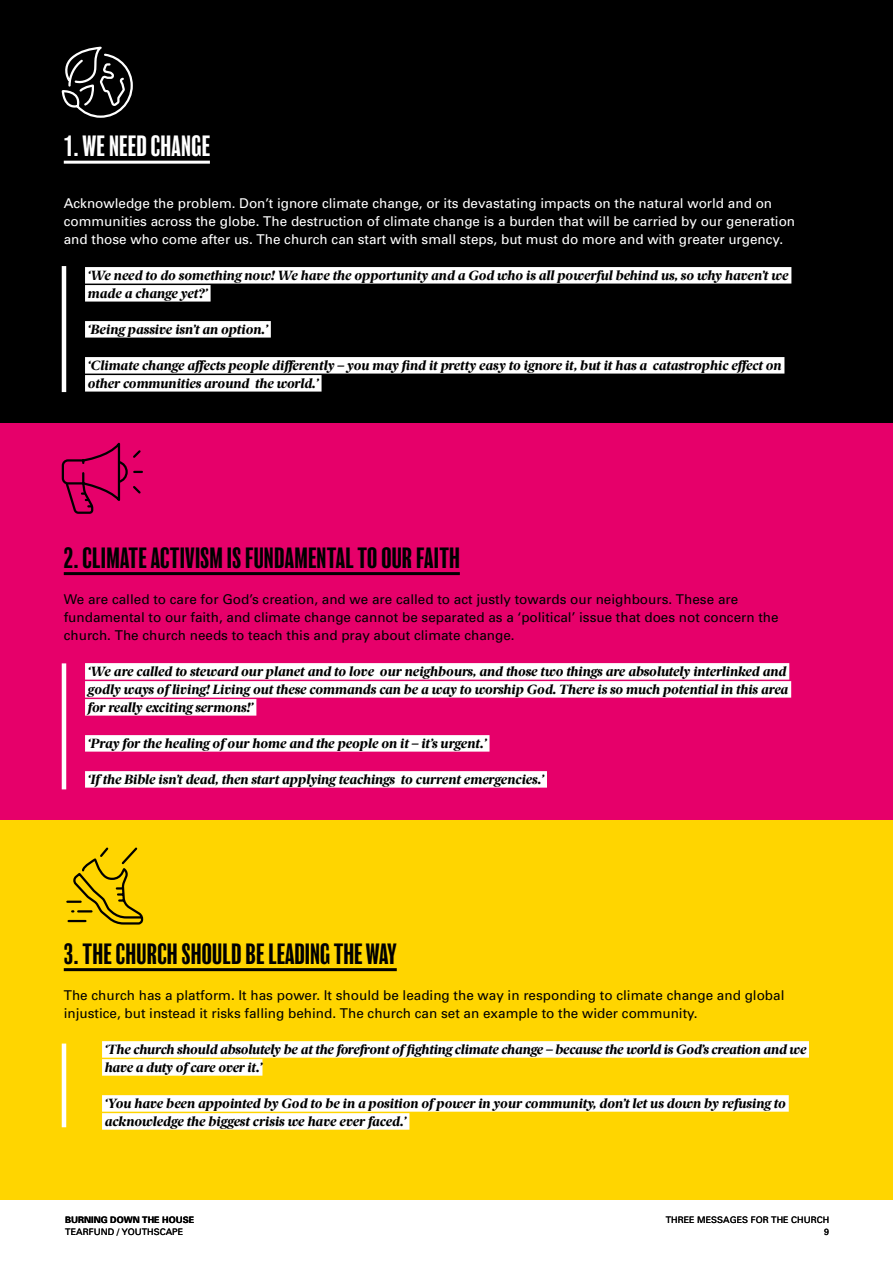
<style>
.page{position:relative;width:893px;height:1263px;background:#fff}
.page>*{position:absolute;margin:0;border:0;box-sizing:border-box;transform-origin:0 0}
.t1{font:condensed 27px "Balboa";letter-spacing:.01em;color:#000}
.t2{font:condensed 27px "Balboa";letter-spacing:.01em;color:#fff}
.t3{font:italic 800 13.5px/18px "Berlingske Serif";color:#000}
.t4{font:13.5px/18px "Univers";color:#000}
.t5{font:13.5px/18px "Univers";color:#fff}
.t6{font:9px/12px "Univers";color:#000;text-align:right}
.t7{font:700 9px "Univers";color:#000}
</style>
<div class="page">
<div style="left:0;top:0;width:893px;height:424px;background:#000"></div>
<div style="left:0;top:820px;width:893px;height:379px;background:#ffd500"></div>
<div style="left:0;top:424px;width:893px;height:396px;background:#e6006a"></div>
<hr style="left:64px;top:161px;width:146px;height:3px;background:#fff">
<div style="left:85px;top:267px;width:706px;height:17px;background:#fff"></div>
<div style="left:85px;top:285px;width:126px;height:17px;background:#fff"></div>
<div style="left:85px;top:321px;width:186px;height:17px;background:#fff"></div>
<div style="left:85px;top:357px;width:699px;height:17px;background:#fff"></div>
<div style="left:85px;top:375px;width:237px;height:17px;background:#fff"></div>
<hr style="left:64px;top:572px;width:396px;height:3px;background:#000">
<div style="left:85px;top:663px;width:704px;height:17px;background:#fff"></div>
<div style="left:85px;top:681px;width:706px;height:17px;background:#fff"></div>
<div style="left:85px;top:699px;width:171px;height:17px;background:#fff"></div>
<div style="left:85px;top:735px;width:404px;height:17px;background:#fff"></div>
<div style="left:85px;top:771px;width:462px;height:17px;background:#fff"></div>
<hr style="left:64px;top:968px;width:333px;height:3px;background:#000">
<div style="left:102px;top:1041px;width:707px;height:17px;background:#fff"></div>
<div style="left:102px;top:1059px;width:160px;height:17px;background:#fff"></div>
<div style="left:102px;top:1095px;width:687px;height:17px;background:#fff"></div>
<div style="left:102px;top:1113px;width:307px;height:17px;background:#fff"></div>
<svg style="left:66px;top:847px;width:78px;height:78px"></svg>
<svg style="left:61px;top:442px;width:82px;height:72px"></svg>
<svg style="left:61px;top:46px;width:72px;height:72px"></svg>
<hr style="left:62px;top:266px;width:4px;height:126px;background:#fff">
<hr style="left:62px;top:663px;width:4px;height:126px;background:#fff">
<hr style="left:62px;top:1043px;width:4px;height:84px;background:#fff">
<h1 class="t2" style="left:64px;top:132px;width:148px">1. WE NEED CHANGE</h1>
<p class="t5" style="left:64px;top:194px;width:733px">Acknowledge the problem. Don’t ignore climate change, or its devastating impacts on the natural world and on communities across the globe. The destruction of climate change is a burden that will be carried by our generation and those who come after us. The church can start with small steps, but must do more and with greater urgency.</p>
<p class="t3" style="left:88px;top:266px;width:702px">‘We need to do something now! We have the opportunity and a God who is all powerful behind us, so why haven’t we made a change yet?’</p>
<p class="t3" style="left:88px;top:320px;width:182px">‘Being passive isn’t an option.’</p>
<p class="t3" style="left:88px;top:356px;width:695px">‘Climate change affects people differently – you may find it pretty easy to ignore it, but it has a catastrophic effect on other communities around the world.’</p>
<h1 class="t1" style="left:64px;top:544px;width:398px">2. CLIMATE ACTIVISM IS FUNDAMENTAL TO OUR FAITH</h1>
<p class="t4" style="left:64px;top:590px;width:716px">We are called to care for God’s creation, and we are called to act justly towards our neighbours. These are fundamental to our faith, and climate change cannot be separated as a ‘political’ issue that does not concern the church. The church needs to teach this and pray about climate change.</p>
<p class="t3" style="left:88px;top:662px;width:702px">‘We are called to steward our planet and to love our neighbours, and those two things are absolutely interlinked and godly ways of living! Living out these commands can be a way to worship God. There is so much potential in this area for really exciting sermons!’</p>
<p class="t3" style="left:88px;top:734px;width:400px">‘Pray for the healing of our home and the people on it – it’s urgent.’</p>
<p class="t3" style="left:88px;top:770px;width:458px">‘If the Bible isn’t dead, then start applying teachings to current emergencies.’</p>
<h1 class="t1" style="left:64px;top:940px;width:335px">3. THE CHURCH SHOULD BE LEADING THE WAY</h1>
<p class="t4" style="left:64px;top:986px;width:722px">The church has a platform. It has power. It should be leading the way in responding to climate change and global injustice, but instead it risks falling behind. The church can set an example to the wider community.</p>
<p class="t3" style="left:105px;top:1040px;width:703px">‘The church should absolutely be at the forefront of fighting climate change – because the world is God’s creation and we have a duty of care over it.’</p>
<p class="t3" style="left:105px;top:1094px;width:682px">‘You have been appointed by God to be in a position of power in your community, don’t let us down by refusing to acknowledge the biggest crisis we have ever faced.’</p>
<p class="t7" style="left:65px;top:1214px;width:131px">BURNING DOWN THE HOUSE</p>
<p class="t6" style="left:65px;top:1226px;width:120px">TEARFUND / YOUTHSCAPE</p>
<p class="t6" style="left:666px;top:1214px;width:165px">THREE MESSAGES FOR THE CHURCH<br>9</p>
</div>
